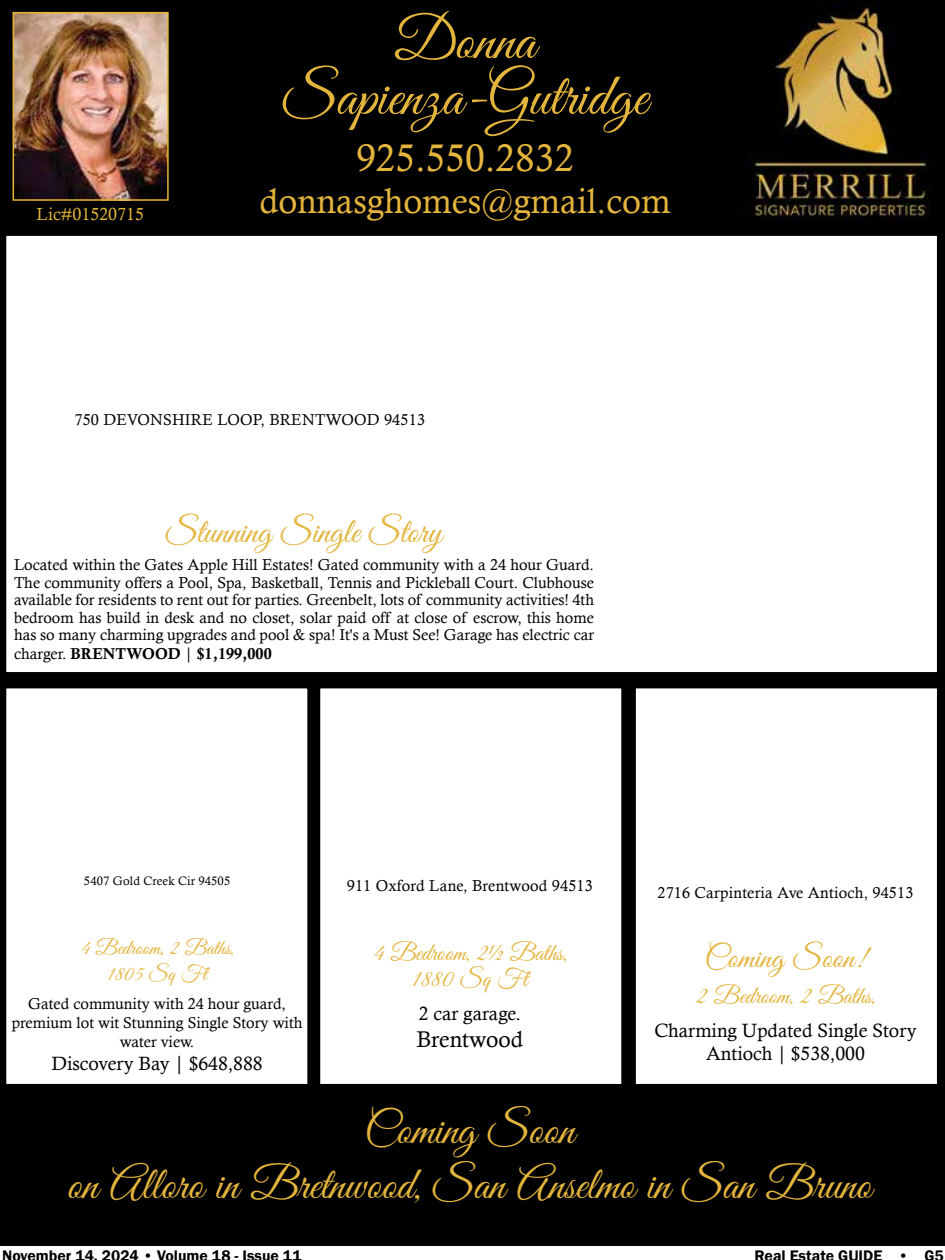
<style>
.page{position:relative;width:945px;height:1260px;background:#fff}
.page>*{position:absolute;margin:0;border:0;box-sizing:border-box;transform-origin:0 0}
.t1{font:59.5px/56px "Great Vibes";color:#e4b53d;text-align:center}
.t2{font:45.5px/54.6px "Great Vibes";color:#e4b53d;text-align:center}
.t3{font:38.5px "Calisto";color:#e4b53d}
.t4{font:35px "Calisto";color:#e4b53d}
.t5{font:35px "Great Vibes";color:#e4b53d}
.t6{font:31.5px "Great Vibes";letter-spacing:.015em;color:#e4b53d}
.t7{font:24.5px/26.2px "Great Vibes";color:#e4b53d;text-align:center}
.t8{font:22.75px "Calisto";color:#000}
.t9{font:21px/26.2px "Great Vibes";color:#e4b53d;text-align:center}
.t10{font:19.25px/23.1px "Calisto";color:#000;text-align:center}
.t11{font:17.5px "Calisto";color:#e4b53d}
.t12{font:15.75px/17.5px "Calisto";color:#000;text-align:center}
.t13{font:600 15.75px "Franklin Gothic";color:#000}
.t14{font:15.75px "Calis MT Bol";color:#000}
.t15{font:12.25px "Calisto";letter-spacing:.015em;color:#000}
.s1{font-family:"Calisto"}
.s2{font-family:"Calibri"}
</style>
<div class="page">
<div style="left:0;top:0;width:945px;height:1246px;background:#000"></div>
<div style="left:5px;top:235px;width:933px;height:438px;background:#fff"></div>
<div style="left:5px;top:688px;width:303px;height:397px;background:#fff"></div>
<div style="left:5px;top:687px;width:304px;height:399px;border:2px solid #000"></div>
<div style="left:319px;top:688px;width:303px;height:397px;background:#fff"></div>
<div style="left:318px;top:687px;width:305px;height:399px;border:2px solid #000"></div>
<div style="left:635px;top:688px;width:303px;height:397px;background:#fff"></div>
<div style="left:634px;top:687px;width:305px;height:399px;border:2px solid #000"></div>
<img style="left:741px;top:3px;width:189px;height:219px">
<img style="left:16px;top:15px;width:150px;height:183px">
<div style="left:13px;top:12px;width:156px;height:189px;border:2px solid #e6b530"></div>
<p class="t11" style="left:37px;top:204px;width:109px">Lic#01520715</p>
<h1 class="t1" style="left:283px;top:17px;width:366px">Donna<br>Sapienza-Gutridge</h1>
<h3 class="t3" style="left:356px;top:135px;width:219px">925.550.2832</h3>
<h3 class="t4" style="left:260px;top:180px;width:412px">donnasghomes@gmail.com</h3>
<p class="t12" style="left:75px;top:411px;width:352px">750 DEVONSHIRE LOOP, BRENTWOOD 94513</p>
<h3 class="t5" style="left:166px;top:512px;width:278px">Stunning Single Story</h3>
<p class="t12" style="left:14px;top:556px;width:582px;text-align:justify">Located within the Gates Apple Hill Estates! Gated community with a 24 hour Guard.<br>The community offers a Pool, Spa, Basketball, Tennis and Pickleball Court. Clubhouse available for residents to rent out for parties. Greenbelt, lots of community activities! 4th bedroom has build in desk and no closet, solar paid off at close of escrow, this home has so many charming upgrades and pool &amp; spa! It's a Must See! Garage has electric car</p>
<p class="t14" style="left:14px;top:645px;width:259px"><span class="s1">charger.</span> BRENTWOOD <span class="s2">│</span> $1,199,000</p>
<p class="t15" style="left:84px;top:874px;width:148px">5407 Gold Creek Cir 94505</p>
<h3 class="t9" style="left:80px;top:936px;width:155px">4 Bedroom, 2 Baths,<br>1805 Sq Ft</h3>
<p class="t12" style="left:12px;top:994px;width:292px;line-height:18.9px">Gated community with 24 hour guard, premium lot wit Stunning Single Story with water view.</p>
<p class="t10" style="left:52px;top:1052px;width:213px">Discovery Bay <span class="s2">│</span> $648,888</p>
<p class="t12" style="left:347px;top:877px;width:247px">911 Oxford Lane, Brentwood 94513</p>
<h3 class="t7" style="left:373px;top:941px;width:196px">4 Bedroom, 2½ Baths,<br>1880 Sq Ft</h3>
<p class="t10" style="left:419px;top:1001px;width:104px">2 car garage.</p>
<h3 class="t8" style="left:417px;top:1026px;width:108px">Brentwood</h3>
<p class="t12" style="left:657px;top:884px;width:258px">2716 Carpinteria Ave Antioch, 94513</p>
<h3 class="t6" style="left:705px;top:940px;width:162px">Coming Soon!</h3>
<h3 class="t7" style="left:696px;top:985px;width:181px">2 Bedroom, 2 Baths,</h3>
<p class="t10" style="left:654px;top:1019px;width:264px">Charming Updated Single Story<br>Antioch <span class="s2">│</span> $538,000</p>
<h2 class="t2" style="left:67px;top:1106px;width:806px">Coming Soon<br>on Alloro in Bretnwood, San Anselmo in San Bruno</h2>
<p class="t13" style="left:2px;top:1246px;width:301px">November 14 2024 • Volume 18 - Issue 11</p>
<p class="t13" style="left:755px;top:1246px;width:191px">Real Estate GUIDE • G5</p>
</div>
